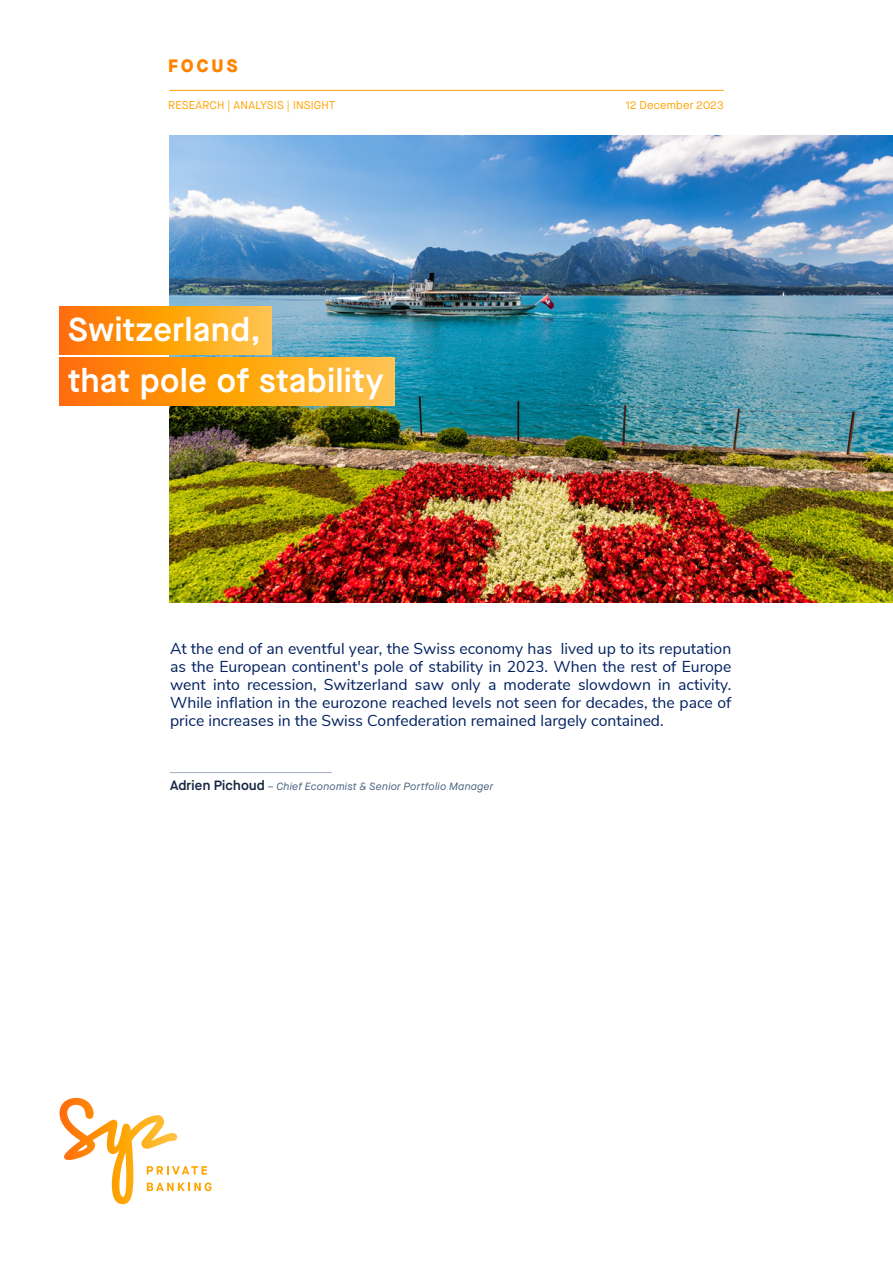
<style>
.page{position:relative;width:893px;height:1263px;background:#fff}
.page>*{position:absolute;margin:0;border:0;box-sizing:border-box;transform-origin:0 0}
.t1{font:600 33px/51px "Maison Neue";letter-spacing:.02em;color:#fff}
.t2{font:800 18px "Maison Neue";letter-spacing:.175em;color:#ff8300}
.t3{font:15.75px/18px "Nunito Sans";color:#002060;text-align:justify}
.t4{font:11.25px "Maison Neue";letter-spacing:.02em;color:#ffa300}
.t5{font:italic 10.5px "Maison Neue";letter-spacing:.025em;color:#466080}
.s1{font-weight:600;font-style:normal;font-size:13.5px;color:#192944}
</style>
<div class="page">
<hr style="left:169px;top:90px;width:555px;height:1px;background:#ffa300">
<svg style="left:60px;top:1098px;width:152px;height:106px"></svg>
<hr style="left:170px;top:772px;width:162px;height:1px;background:#a2acbe">
<img style="left:169px;top:135px;width:724px;height:468px">
<svg style="left:59px;top:307px;width:212px;height:47px;background:#ff9d18"></svg>
<svg style="left:59px;top:358px;width:335px;height:47px;background:#ff9d18"></svg>
<p class="t2" style="left:168px;top:53px;width:71px">FOCUS</p>
<p class="t4" style="left:168px;top:98px;width:169px">RESEARCH | ANALYSIS | INSIGHT</p>
<p class="t4" style="left:626px;top:98px;width:99px">12 December 2023</p>
<h1 class="t1" style="left:68px;top:303px;width:317px">Switzerland,<br>that pole of stability</h1>
<p class="t3" style="left:170px;top:638px;width:563px">At the end of an eventful year, the Swiss economy has lived up to its reputation as the European continent's pole of stability in 2023. When the rest of Europe went into recession, Switzerland saw only a moderate slowdown in activity.<br>While inflation in the eurozone reached levels not seen for decades, the pace of price increases in the Swiss Confederation remained largely contained.</p>
<p class="t5" style="left:170px;top:779px;width:325px"><span class="s1">Adrien Pichoud</span> – Chief Economist &amp; Senior Portfolio Manager</p>
</div>
